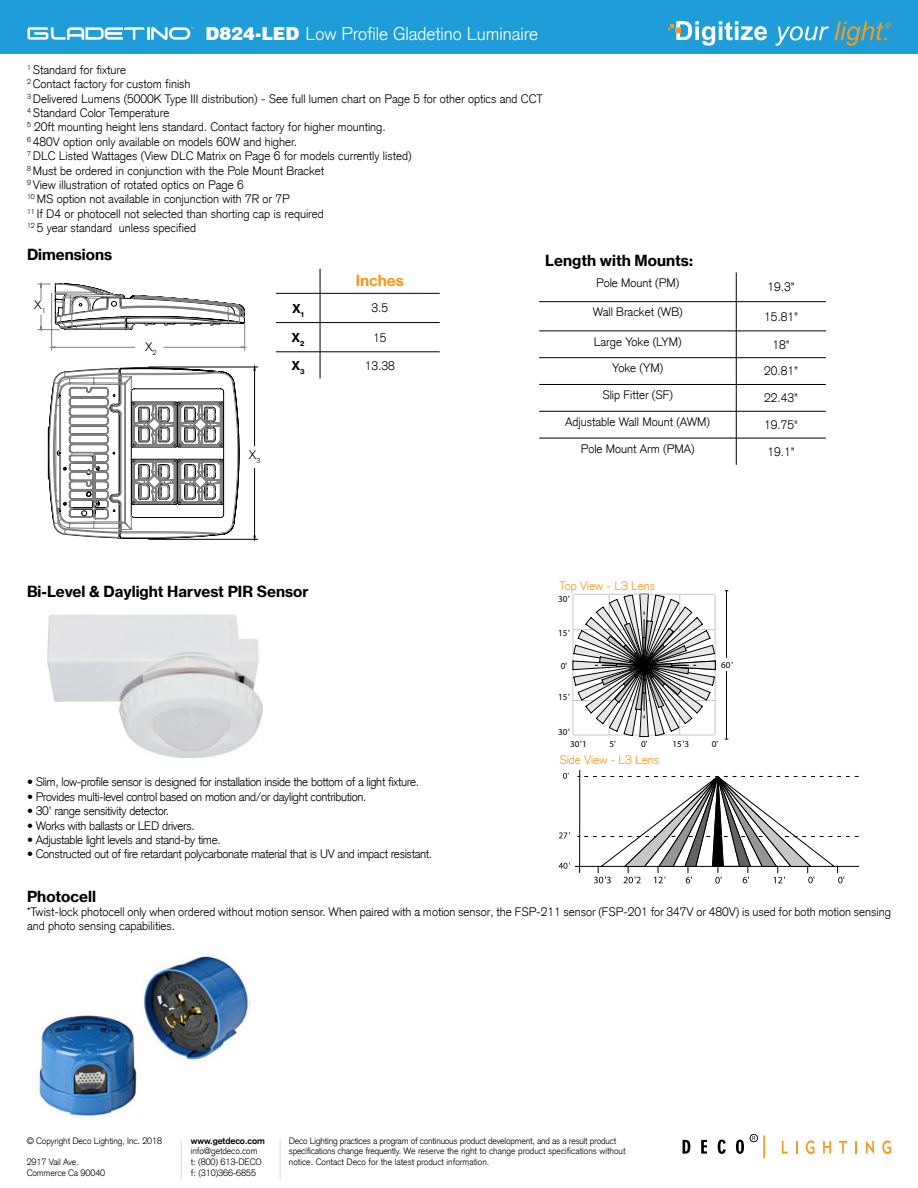
<style>
.page{position:relative;width:918px;height:1188px;background:#fff}
.page>*{position:absolute;margin:0;border:0;box-sizing:border-box;transform-origin:0 0}
.t1{font:300 18px "Akzidenz Grotesk CE";color:#fff}
.t2{font:15px "N Haas Grotesk TX Pro 75 Bd";color:#000}
.t3{font:15px "N Haas Grotesk TX Pro 75 Bd";color:#f39a1f}
.t4{font:300 12px/14.4px "Akzidenz Grotesk CE";color:#000}
.t5{font:300 12px "Akzidenz Grotesk CE";letter-spacing:-.025em;color:#000}
.t6{font:300 12px "Akzidenz Grotesk CE";color:#f39a1f}
.t7{font:12px "N Haas Grotesk TX Pro 75 Bd";color:#000}
.t8{font:9.15px "Myriad Pro";color:#000}
.t9{font:300 9px/10.8px "Akzidenz Grotesk CE";letter-spacing:-.01em;color:#000}
.t10{font:700 9px "Akzidenz Grotesk";letter-spacing:-.01em;color:#000}
.s1{font-family:"Swiss 721 BT";font-weight:900}
</style>
<div class="page">
<div style="left:0;top:0;width:918px;height:54px;background:#1e9dd8"></div>
<svg style="left:775px;top:26px;width:54px;height:20px"></svg>
<svg style="left:835px;top:21px;width:56px;height:25px"></svg>
<svg style="left:668px;top:21px;width:99px;height:25px"></svg>
<svg style="left:27px;top:27px;width:166px;height:13px"></svg>
<svg style="left:683px;top:1140px;width:7px;height:14px"></svg>
<svg style="left:701px;top:1140px;width:6px;height:14px"></svg>
<svg style="left:718px;top:1140px;width:8px;height:14px"></svg>
<svg style="left:736px;top:1140px;width:8px;height:14px"></svg>
<svg style="left:782px;top:1141px;width:6px;height:13px"></svg>
<svg style="left:796px;top:1141px;width:1px;height:13px"></svg>
<svg style="left:806px;top:1140px;width:8px;height:14px"></svg>
<svg style="left:823px;top:1141px;width:8px;height:13px"></svg>
<svg style="left:839px;top:1141px;width:8px;height:13px"></svg>
<svg style="left:855px;top:1141px;width:2px;height:13px"></svg>
<svg style="left:866px;top:1140px;width:8px;height:14px"></svg>
<svg style="left:882px;top:1140px;width:9px;height:14px"></svg>
<hr style="left:763px;top:1135px;width:2px;height:23px;background:#f39a1f">
<svg style="left:750px;top:1134px;width:8px;height:8px"></svg>
<hr style="left:181px;top:1139px;width:1px;height:41px;background:#dbdbd9">
<hr style="left:280px;top:1139px;width:1px;height:41px;background:#dbdbd9">
<hr style="left:276px;top:293px;width:44px;height:1px;background:#000">
<hr style="left:320px;top:293px;width:120px;height:1px;background:#000">
<hr style="left:276px;top:322px;width:44px;height:1px;background:#000">
<hr style="left:320px;top:322px;width:120px;height:1px;background:#000">
<hr style="left:276px;top:352px;width:44px;height:1px;background:#000">
<hr style="left:320px;top:352px;width:120px;height:1px;background:#000">
<svg style="left:320px;top:269px;width:1px;height:110px"></svg>
<hr style="left:149px;top:539px;width:109px;height:1px;background:#000">
<hr style="left:149px;top:367px;width:109px;height:1px;background:#000">
<hr style="left:52px;top:276px;width:199px;height:1px;background:#c0c0c0">
<hr style="left:52px;top:276px;width:1px;height:58px;background:#c0c0c0">
<hr style="left:52px;top:431px;width:199px;height:1px;background:#c0c0c0">
<hr style="left:267px;top:276px;width:1px;height:58px;background:#c0c0c0">
<hr style="left:133px;top:382px;width:118px;height:1px;background:#c0c0c0">
<hr style="left:219px;top:420px;width:32px;height:1px;background:#c0c0c0">
<hr style="left:219px;top:411px;width:32px;height:1px;background:#c0c0c0">
<hr style="left:219px;top:389px;width:32px;height:1px;background:#c0c0c0">
<svg style="left:249px;top:367px;width:10px;height:173px"></svg>
<hr style="left:219px;top:424px;width:32px;height:1px;background:#c0c0c0">
<svg style="left:47px;top:368px;width:192px;height:170px"></svg>
<hr style="left:133px;top:386px;width:41px;height:1px;background:#c0c0c0">
<hr style="left:168px;top:394px;width:51px;height:1px;background:#c0c0c0">
<hr style="left:168px;top:398px;width:51px;height:1px;background:#c0c0c0">
<svg style="left:38px;top:279px;width:207px;height:72px"></svg>
<hr style="left:736px;top:272px;width:1px;height:30px;background:#000">
<hr style="left:539px;top:301px;width:197px;height:1px;background:#000">
<hr style="left:736px;top:301px;width:90px;height:1px;background:#000">
<hr style="left:539px;top:331px;width:197px;height:1px;background:#000">
<hr style="left:736px;top:331px;width:90px;height:1px;background:#000">
<hr style="left:539px;top:357px;width:197px;height:1px;background:#000">
<hr style="left:736px;top:357px;width:90px;height:1px;background:#000">
<hr style="left:539px;top:384px;width:197px;height:1px;background:#000">
<hr style="left:736px;top:384px;width:90px;height:1px;background:#000">
<hr style="left:539px;top:411px;width:197px;height:1px;background:#000">
<hr style="left:736px;top:411px;width:90px;height:1px;background:#000">
<hr style="left:539px;top:438px;width:197px;height:1px;background:#000">
<hr style="left:736px;top:438px;width:90px;height:1px;background:#000">
<svg style="left:736px;top:302px;width:1px;height:163px"></svg>
<img style="left:47px;top:614px;width:216px;height:144px">
<svg style="left:573px;top:590px;width:156px;height:150px"></svg>
<svg style="left:559px;top:770px;width:300px;height:114px"></svg>
<img style="left:39px;top:956px;width:211px;height:161px">
<h1 class="t1" style="left:206px;top:22px;width:334px"><span class="s1">D824-LED</span> Low Profile Gladetino Luminaire</h1>
<p class="t4" style="left:27px;top:62px;width:517px"><sup>1</sup> Standard for fixture<br><sup>2</sup> Contact factory for custom finish<br><sup>3</sup> Delivered Lumens (5000K Type III distribution) - See full lumen chart on Page 5 for other optics and CCT <sup>4</sup> Standard Color Temperature<br><sup>5</sup> 20ft mounting height lens standard. Contact factory for higher mounting.<br><sup>6</sup> 480V option only available on models 60W and higher.<br><sup>7</sup> DLC Listed Wattages (View DLC Matrix on Page 6 for models currently listed)<br><sup>8</sup> Must be ordered in conjunction with the Pole Mount Bracket<br><sup>9</sup> View illustration of rotated optics on Page 6<br><sup>10</sup> MS option not available in conjunction with 7R or 7P<br><sup>11</sup> If D4 or photocell not selected than shorting cap is required<br><sup>12</sup> 5 year standard unless specified</p>
<p class="t2" style="left:27px;top:245px;width:87px">Dimensions</p>
<p class="t4" style="left:34px;top:298px;width:13px">X<sub>1</sub></p>
<p class="t4" style="left:145px;top:339px;width:13px">X<sub>2</sub></p>
<p class="t4" style="left:249px;top:448px;width:13px">X<sub>3</sub></p>
<p class="t3" style="left:356px;top:272px;width:50px">Inches</p>
<p class="t7" style="left:292px;top:301px;width:13px">X<sub>1</sub></p>
<p class="t4" style="left:372px;top:301px;width:18px">3.5</p>
<p class="t7" style="left:291px;top:330px;width:15px">X<sub>2</sub></p>
<p class="t4" style="left:373px;top:330px;width:15px">15</p>
<p class="t7" style="left:291px;top:358px;width:15px">X<sub>3</sub></p>
<p class="t4" style="left:365px;top:358px;width:32px">13.38</p>
<p class="t2" style="left:27px;top:582px;width:283px">Bi-Level &amp; Daylight Harvest PIR Sensor</p>
<p class="t5" style="left:27px;top:774px;width:394px">• Slim, low-profile sensor is designed for installation inside the bottom of a light fixture.</p>
<p class="t5" style="left:27px;top:789px;width:341px">• Provides multi-level control based on motion and/or daylight contribution.</p>
<p class="t5" style="left:27px;top:803px;width:144px">• 30’ range sensitivity detector.</p>
<p class="t5" style="left:27px;top:818px;width:169px">• Works with ballasts or LED drivers.</p>
<p class="t5" style="left:27px;top:832px;width:195px">• Adjustable light levels and stand-by time.</p>
<p class="t5" style="left:27px;top:846px;width:407px">• Constructed out of fire retardant polycarbonate material that is UV and impact resistant.</p>
<p class="t2" style="left:545px;top:251px;width:149px">Length with Mounts:</p>
<p class="t4" style="left:596px;top:276px;width:85px">Pole Mount (PM)</p>
<p class="t4" style="left:768px;top:280px;width:29px">19.3”</p>
<p class="t4" style="left:593px;top:305px;width:91px">Wall Bracket (WB)</p>
<p class="t4" style="left:764px;top:309px;width:35px">15.81”</p>
<p class="t4" style="left:594px;top:334px;width:89px">Large Yoke (LYM)</p>
<p class="t4" style="left:773px;top:337px;width:19px">18”</p>
<p class="t4" style="left:612px;top:361px;width:53px">Yoke (YM)</p>
<p class="t4" style="left:764px;top:364px;width:35px">20.81”</p>
<p class="t4" style="left:602px;top:388px;width:72px">Slip Fitter (SF)</p>
<p class="t4" style="left:764px;top:391px;width:35px">22.43”</p>
<p class="t4" style="left:565px;top:415px;width:146px">Adjustable Wall Mount (AWM)</p>
<p class="t4" style="left:764px;top:418px;width:35px">19.75"</p>
<p class="t4" style="left:581px;top:441px;width:115px">Pole Mount Arm (PMA)</p>
<p class="t4" style="left:768px;top:444px;width:29px">19.1”</p>
<p class="t6" style="left:559px;top:578px;width:97px">Top View - L3 Lens</p>
<p class="t8" style="left:558px;top:593px;width:13px">30'</p>
<p class="t8" style="left:558px;top:628px;width:13px">15'</p>
<p class="t8" style="left:561px;top:660px;width:8px">0'</p>
<p class="t8" style="left:558px;top:692px;width:13px">15'</p>
<p class="t8" style="left:558px;top:727px;width:13px">30'</p>
<p class="t8" style="left:721px;top:659px;width:13px">60'</p>
<p class="t8" style="left:570px;top:738px;width:18px">30'1</p>
<p class="t8" style="left:609px;top:738px;width:8px">5'</p>
<p class="t8" style="left:641px;top:738px;width:8px">0'</p>
<p class="t8" style="left:673px;top:738px;width:18px">15'3</p>
<p class="t8" style="left:712px;top:738px;width:8px">0'</p>
<p class="t6" style="left:559px;top:752px;width:101px">Side View - L3 Lens</p>
<p class="t2" style="left:27px;top:887px;width:71px">Photocell</p>
<p class="t4" style="left:27px;top:904px;width:866px">*Twist-lock photocell only when ordered without motion sensor. When paired with a motion sensor, the FSP-211 sensor (FSP-201 for 347V or 480V) is used for both motion sensing and photo sensing capabilities.</p>
<p class="t9" style="left:27px;top:1135px;width:137px">© Copyright Deco Lighting, Inc. 2018</p>
<p class="t9" style="left:27px;top:1157px;width:80px">2917 Vail Ave.<br>Commerce Ca 90040</p>
<p class="t10" style="left:191px;top:1135px;width:75px">www.getdeco.com</p>
<p class="t9" style="left:191px;top:1146px;width:72px">info@getdeco.com t: (800) 613-DECO f: (310)366-6855</p>
<p class="t9" style="left:289px;top:1135px;width:338px">Deco Lighting practices a program of continuous product development, and as a result product specifications change frequently. We reserve the right to change product specifications without notice. Contact Deco for the latest product information.</p>
</div>
